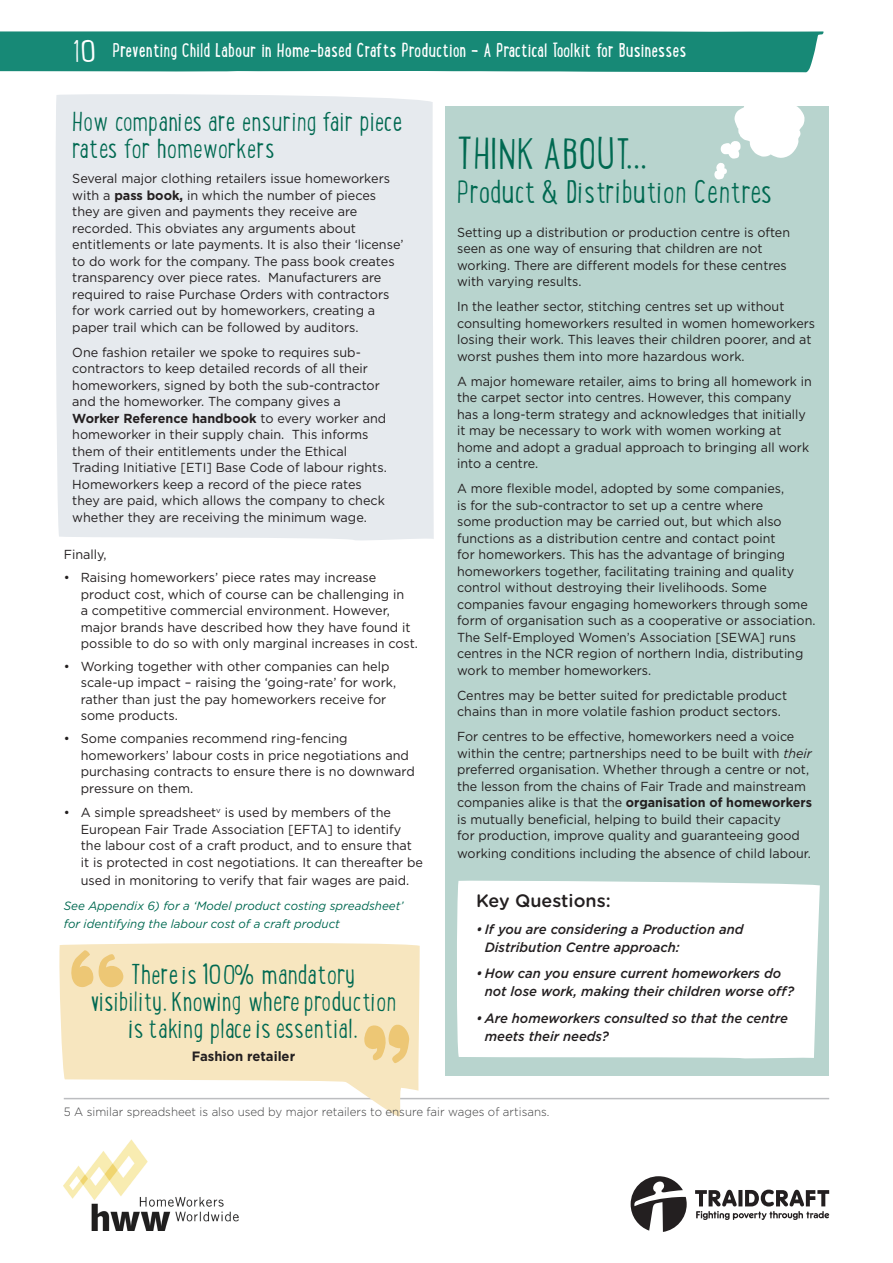
<style>
.page{position:relative;width:893px;height:1263px;background:#fff}
.page>*{position:absolute;margin:0;border:0;box-sizing:border-box;transform-origin:0 0}
.sub_lunchbox{font:300 43.5px "Lunch Box";color:#006951}
.sub_lunchbox-2{font:300 31.5px "Lunch Box";color:#006951}
.t1{font:300 30.3px "Lunch Box";color:#fff;scale:1.11 1}
.sub_lunchbox-3{font:300 27px/27px "Lunch Box";color:#006951}
.t2{font:19.5px "Lunch Box";color:#fff}
.Tool_body_sub{font:500 18px "Gotham Rounded";color:#231f20}
.t3{font:italic 500 13.5px/18px "Gotham";color:#231f20}
.tool_body{font:700 13.5px "Gotham";color:#231f20}
.tool_body-2{font:13.05px/16.5px "Gotham";color:#231f20}
.tool_body-3{font:13.05px/16.5px "Gotham";color:#231f20;scale:.96 1}
.appendix{font:italic 12px/18px "Gotham";color:#006951}
.tool_body-4{font:300 12px "Gotham";color:#3e3e3f;scale:.96 1}
.s1{font-weight:700}
.s2{font-style:italic}
</style>
<div class="page">
<div style="left:0;top:31px;width:824px;height:41px;background:#178976"></div>
<img style="left:64px;top:1140px;width:175px;height:91px">
<svg style="left:631px;top:1176px;width:56px;height:56px"></svg>
<svg style="left:695px;top:1189px;width:134px;height:31px"></svg>
<hr style="left:64px;top:1098px;width:765px;height:1px;background:#bcbdc0">
<div style="left:56px;top:94px;width:378px;height:447px;background:#e6eaee"></div>
<svg style="left:59px;top:943px;width:361px;height:174px;fill:#f7e6bf"></svg>
<svg style="left:363px;top:1022px;width:47px;height:41px;background:#f1d597"></svg>
<svg style="left:69px;top:949px;width:55px;height:41px;background:#f2d79c"></svg>
<div style="left:445px;top:107px;width:384px;height:969px;background:#b8d4ce"></div>
<svg style="left:714px;top:106px;width:91px;height:74px"></svg>
<div style="left:457px;top:880px;width:363px;height:179px;background:#fff"></div>
<h3 class="t1" style="left:73px;top:30px;width:22px">10</h3>
<h3 class="t2" style="left:112px;top:36px;width:575px">Preventing Child Labour in Home-based Crafts Production – A Practical Toolkit for Businesses</h3>
<p class="sub_lunchbox-3" style="left:72px;top:108px;width:332px">How companies are ensuring fair piece rates for homeworkers</p>
<p class="tool_body-2" style="left:72px;top:170px;width:333px">Several major clothing retailers issue homeworkers with a <span class="s1">pass book,</span> in which the number of pieces they are given and payments they receive are recorded. This obviates any arguments about entitlements or late payments. It is also their ‘license’ to do work for the company. The pass book creates transparency over piece rates. Manufacturers are required to raise Purchase Orders with contractors for work carried out by homeworkers, creating a paper trail which can be followed by auditors.</p>
<p class="tool_body-2" style="left:72px;top:344px;width:316px">One fashion retailer we spoke to requires sub&shy;contractors to keep detailed records of all their homeworkers, signed by both the sub-contractor and the homeworker. The company gives a <span class="s1">Worker Reference handbook</span> to every worker and homeworker in their supply chain. This informs them of their entitlements under the Ethical Trading Initiative [ETI] Base Code of labour rights.<br>Homeworkers keep a record of the piece rates they are paid, which allows the company to check whether they are receiving the minimum wage.</p>
<p class="tool_body-2" style="left:64px;top:546px;width:44px">Finally,</p>
<p class="tool_body-2" style="left:81px;top:569px;width:339px;text-indent:-17px">• Raising homeworkers’ piece rates may increase product cost, which of course can be challenging in<br>a competitive commercial environment. However, major brands have described how they have found it possible to do so with only marginal increases in cost.</p>
<p class="tool_body-2" style="left:81px;top:658px;width:317px;text-indent:-17px">• Working together with other companies can help scale-up impact – raising the ‘going-rate’ for work, rather than just the pay homeworkers receive for some products.</p>
<p class="tool_body-2" style="left:81px;top:730px;width:335px;text-indent:-17px">• Some companies recommend ring-fencing homeworkers’ labour costs in price negotiations and purchasing contracts to ensure there is no downward pressure on them.</p>
<p class="tool_body-2" style="left:81px;top:804px;width:344px;text-indent:-17px">• A simple spreadsheet<sup>v</sup> is used by members of the European Fair Trade Association [EFTA] to identify the labour cost of a craft product, and to ensure that it is protected in cost negotiations. It can thereafter be</p>
<p class="tool_body-2" style="left:81px;top:871px;width:330px">used in monitoring to verify that fair wages are paid.</p>
<p class="appendix" style="left:64px;top:896px;width:341px">See Appendix 6) for a ‘Model product costing spreadsheet’ for identifying the labour cost of a craft product</p>
<p class="sub_lunchbox-3" style="left:90px;top:961px;width:308px;text-align:center">There is 100% mandatory visibility. Knowing where production is taking place is essential.</p>
<p class="tool_body" style="left:192px;top:1048px;width:105px">Fashion retailer</p>
<p class="sub_lunchbox" style="left:457px;top:123px;width:192px">THINK ABOUT...</p>
<p class="sub_lunchbox-2" style="left:457px;top:170px;width:317px">Product &amp; Distribution Centres</p>
<p class="tool_body-3" style="left:457px;top:224px;width:348px">Setting up a distribution or production centre is often seen as one way of ensuring that children are not working. There are different models for these centres with varying results.</p>
<p class="tool_body-3" style="left:457px;top:298px;width:374px">In the leather sector, stitching centres set up without consulting homeworkers resulted in women homeworkers losing their work. This leaves their children poorer, and at worst pushes them into more hazardous work.</p>
<p class="tool_body-3" style="left:457px;top:373px;width:371px">A major homeware retailer, aims to bring all homework in the carpet sector into centres. However, this company has a long-term strategy and acknowledges that initially it may be necessary to work with women working at home and adopt a gradual approach to bringing all work into a centre.</p>
<p class="tool_body-3" style="left:457px;top:480px;width:375px">A more flexible model, adopted by some companies,<br>is for the sub-contractor to set up a centre where<br>some production may be carried out, but which also functions as a distribution centre and contact point<br>for homeworkers. This has the advantage of bringing homeworkers together, facilitating training and quality control without destroying their livelihoods. Some companies favour engaging homeworkers through some form of organisation such as a cooperative or association.<br>The Self-Employed Women’s Association [SEWA] runs centres in the NCR region of northern India, distributing work to member homeworkers.</p>
<p class="tool_body-3" style="left:457px;top:687px;width:345px">Centres may be better suited for predictable product chains than in more volatile fashion product sectors.</p>
<p class="tool_body-3" style="left:457px;top:728px;width:371px">For centres to be effective, homeworkers need a voice within the centre; partnerships need to be built with <span class="s2">their </span>preferred organisation. Whether through a centre or not, the lesson from the chains of Fair Trade and mainstream companies alike is that the <span class="s1">organisation of homeworkers </span>is mutually beneficial, helping to build their capacity<br>for production, improve quality and guaranteeing good</p>
<p class="tool_body-3" style="left:457px;top:845px;width:370px">working conditions including the absence of child labour.</p>
<p class="Tool_body_sub" style="left:476px;top:888px;width:136px">Key Questions:</p>
<p class="t3" style="left:485px;top:920px;width:260px;text-indent:-9px">• If you are considering a Production and<br>Distribution Centre approach:</p>
<p class="t3" style="left:485px;top:964px;width:311px;text-indent:-9px">• How can you ensure current homeworkers do not lose work, making their children worse off?</p>
<p class="t3" style="left:485px;top:1009px;width:305px;text-indent:-9px">• Are homeworkers consulted so that the centre meets their needs?</p>
<p class="tool_body-4" style="left:64px;top:1105px;width:507px">5 A similar spreadsheet is also used by major retailers to ensure fair wages of artisans.</p>
</div>
